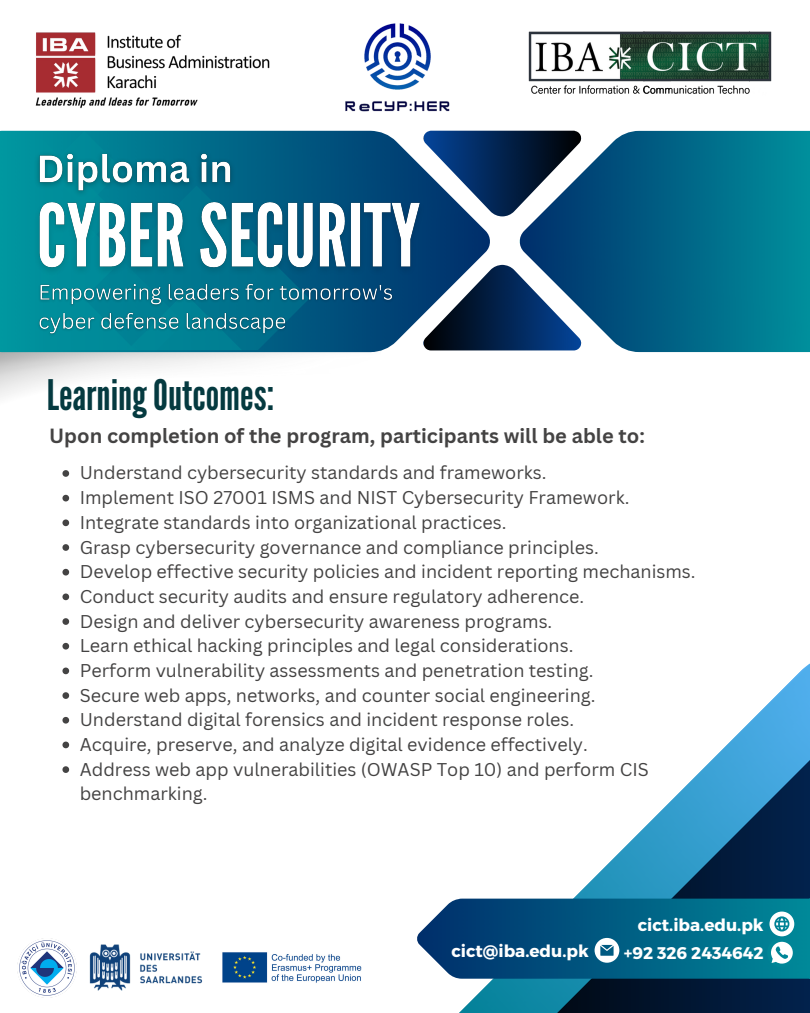
<style>
.page{position:relative;width:810px;height:1013px;background:#fff}
.page>*{position:absolute;margin:0;border:0;box-sizing:border-box;transform-origin:0 0}
.t1{font:42px "League Gothic";color:#053a40}
.t2{font:700 20px "Canva Sans";color:#444343}
.t3{font:18px/24.7px "Canva Sans";color:#444343}
.t4{font:700 16.9px "Montserrat";color:#fff}
</style>
<div class="page">
<svg style="left:0;top:131px;width:490px;height:221px;background:#14708f"></svg>
<svg style="left:242px;top:338px;width:67px;height:12px"></svg>
<svg style="left:40px;top:131px;width:202px;height:219px;background:#007f93"></svg>
<img style="left:35px;top:32px;width:235px;height:77px">
<img style="left:671px;top:31px;width:101px;height:63px">
<img style="left:528px;top:31px;width:143px;height:63px">
<img style="left:17px;top:938px;width:60px;height:58px">
<img style="left:90px;top:944px;width:112px;height:46px">
<img style="left:364px;top:23px;width:67px;height:67px">
<img style="left:345px;top:101px;width:105px;height:11px">
<img style="left:222px;top:952px;width:140px;height:31px">
<svg style="left:520px;top:131px;width:290px;height:221px;background:#0b6e8d"></svg>
<svg style="left:423px;top:265px;width:158px;height:85px"></svg>
<img style="left:29px;top:185px;width:401px;height:104px">
<img style="left:30px;top:143px;width:209px;height:58px">
<svg style="left:423px;top:131px;width:158px;height:85px"></svg>
<img style="left:36px;top:278px;width:361px;height:60px">
<svg style="left:62px;top:470px;width:7px;height:7px"></svg>
<svg style="left:62px;top:495px;width:7px;height:6px"></svg>
<svg style="left:62px;top:519px;width:7px;height:7px"></svg>
<svg style="left:62px;top:544px;width:7px;height:7px"></svg>
<svg style="left:62px;top:569px;width:7px;height:6px"></svg>
<svg style="left:62px;top:593px;width:7px;height:7px"></svg>
<svg style="left:62px;top:618px;width:7px;height:7px"></svg>
<svg style="left:62px;top:643px;width:7px;height:6px"></svg>
<svg style="left:62px;top:667px;width:7px;height:7px"></svg>
<svg style="left:62px;top:692px;width:7px;height:7px"></svg>
<svg style="left:62px;top:717px;width:7px;height:6px"></svg>
<svg style="left:62px;top:741px;width:7px;height:7px"></svg>
<svg style="left:62px;top:766px;width:7px;height:7px"></svg>
<svg style="left:457px;top:663px;width:353px;height:349px"></svg>
<svg style="left:417px;top:898px;width:393px;height:80px;background:#14698c"></svg>
<p class="t1" style="left:47px;top:371px;width:229px">LearningOutcomes:</p>
<p class="t2" style="left:49px;top:422px;width:597px">Upon completion of the program, participants will be able to:</p>
<p class="t3" style="left:80px;top:460px;width:468px">Understand cybersecurity standards and frameworks.</p>
<p class="t3" style="left:80px;top:485px;width:551px">Implement ISO 27001 ISMS and NIST Cybersecurity Framework.</p>
<h2 class="t3" style="left:80px;top:509px;width:428px">Integrate standards into organizational practices.</h2>
<h4 class="t3" style="left:80px;top:534px;width:521px">Grasp cybersecurity governance and compliance principles.</h4>
<p class="t3" style="left:80px;top:559px;width:617px">Develop effective security policies and incident reporting mechanisms.</p>
<p class="t3" style="left:80px;top:583px;width:506px">Conduct security audits and ensure regulatory adherence.</p>
<p class="t3" style="left:80px;top:608px;width:474px">Design and deliver cybersecurity awareness programs.</p>
<p class="t3" style="left:80px;top:633px;width:495px">Learn ethical hacking principles and legal considerations.</p>
<p class="t3" style="left:80px;top:657px;width:515px">Perform vulnerability assessments and penetration testing.</p>
<p class="t3" style="left:80px;top:682px;width:517px">Secure web apps, networks, and counter social engineering.</p>
<p class="t3" style="left:80px;top:707px;width:496px">Understand digital forensics and incident response roles.</p>
<p class="t3" style="left:80px;top:731px;width:510px">Acquire, preserve, and analyze digital evidence effectively.</p>
<p class="t3" style="left:80px;top:756px;width:571px">Address web app vulnerabilities (OWASP Top 10) and perform CIS benchmarking.</p>
<p class="t4" style="left:638px;top:913px;width:127px">cict.iba.edu.pk</p>
<p class="t4" style="left:451px;top:939px;width:139px">cict@iba.edu.pk</p>
<p class="t4" style="left:624px;top:941px;width:141px">+92 326 2434642</p>
</div>
